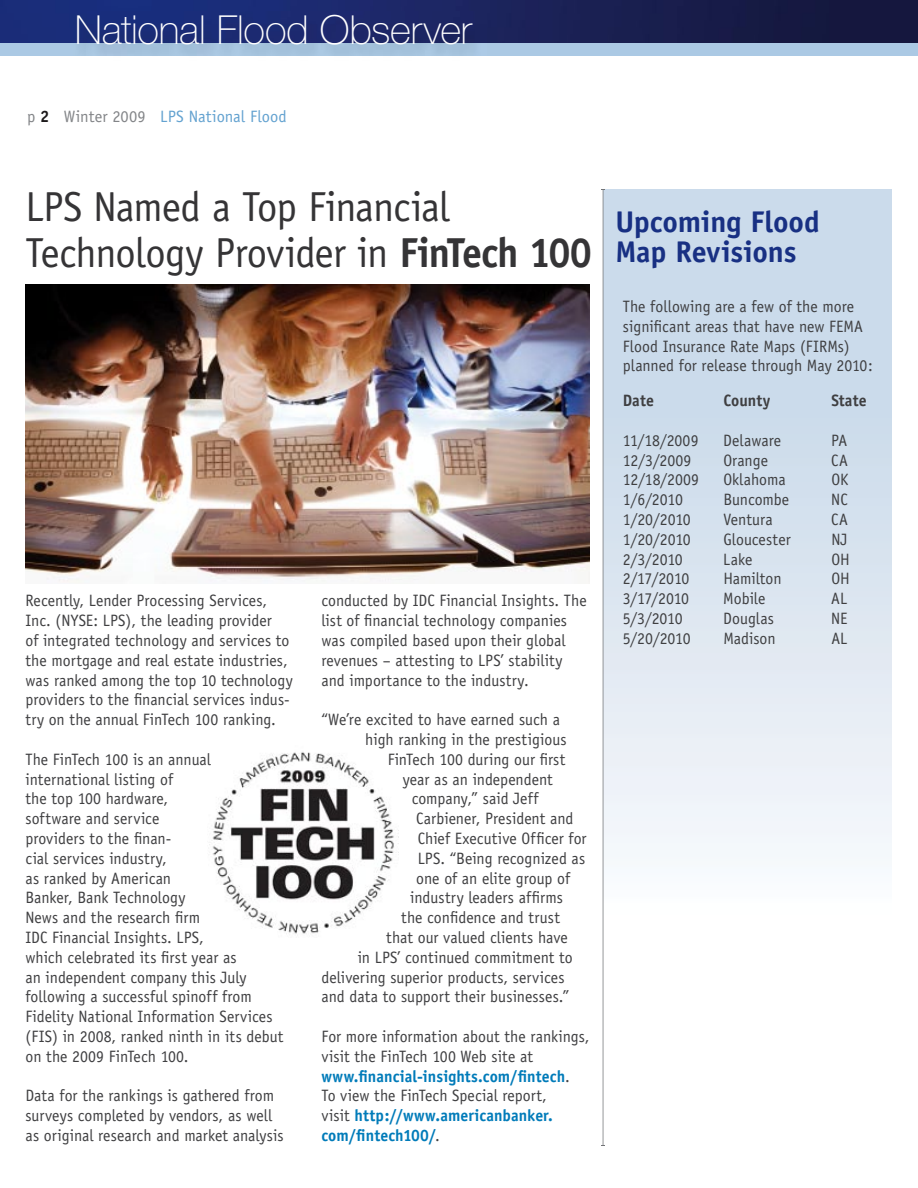
<style>
.page{position:relative;width:918px;height:1188px;background:#fff}
.page>*{position:absolute;margin:0;border:0;box-sizing:border-box;transform-origin:0 0}
.t1{font:42px/46.5px "Officina Sans";letter-spacing:-.02em;color:#353436}
.t2{font:100 40.05px "Helvetica Neue";letter-spacing:-.005em;color:#fff}
.t3{font:700 30px/30px "Officina Sans";letter-spacing:-.005em;color:#183083}
.t4{font:16.5px/19.8px "Officina Sans";color:#3f3f41;scale:.96 1}
.t5{font:16.5px "Officina Sans";letter-spacing:.005em;color:#63a2d0}
.t6{font:700 16.5px "Officina Sans";letter-spacing:.005em;color:#3f3f41;scale:.96 1}
.s1{color:#838588}
.s2{font-weight:700;color:#1c191a}
.s3{font-weight:700}
.s4{font-weight:700;color:#007bb9}
</style>
<div class="page">
<img style="left:209px;top:752px;width:190px;height:182px">
<img style="left:0;top:0;width:918px;height:43px">
<div style="left:0;top:43px;width:918px;height:13px;background:#abc9e4"></div>
<img style="left:74px;top:11px;width:413px;height:41px">
<div style="left:603px;top:189px;width:288px;height:758px;background:linear-gradient(to bottom,#c0d3e6,#fafbfd)"></div>
<hr style="left:603px;top:189px;width:1px;height:957px;background:#727477">
<img style="left:26px;top:285px;width:564px;height:298px">
<h2 class="t2" style="left:75px;top:7px;width:399px">National Flood Observer</h2>
<p class="t5" style="left:27px;top:107px;width:261px"><span class="s1">p</span> <span class="s2">2</span> <span class="s1">Winter 2009</span> LPS National Flood</p>
<h1 class="t1" style="left:26px;top:183px;width:568px">LPS Named a Top Financial<br>Technology Provider in <span class="s3">FinTech 100</span></h1>
<p class="t4" style="left:26px;top:591px;width:280px">Recently, Lender Processing Services, Inc. (NYSE: LPS), the leading provider<br>of integrated technology and services to the mortgage and real estate industries, was ranked among the top 10 technology providers to the financial services indus&shy;try on the annual FinTech 100 ranking.</p>
<p class="t4" style="left:26px;top:749px;width:270px">The FinTech 100 is an annual international listing of<br>the top 100 hardware,<br>software and service<br>providers to the finan-<br>cial services industry,<br>as ranked by American<br>Banker, Bank Technology<br>News and the research firm<br>IDC Financial Insights. LPS,<br>which celebrated its first year as<br>an independent company this July following a successful spinoff from<br>Fidelity National Information Services (FIS) in 2008, ranked ninth in its debut on the 2009 FinTech 100.</p>
<p class="t4" style="left:26px;top:1086px;width:270px">Data for the rankings is gathered from surveys completed by vendors, as well as original research and market analysis</p>
<p class="t4" style="left:321px;top:591px;width:278px">conducted by IDC Financial Insights. The list of financial technology companies was compiled based upon their global revenues – attesting to LPS’ stability and importance to the industry.</p>
<p class="t4" style="left:321px;top:710px;width:250px">“We’re excited to have earned such a</p>
<p class="t4" style="left:365px;top:730px;width:211px">high ranking in the prestigious</p>
<p class="t4" style="left:388px;top:749px;width:186px">FinTech 100 during our first</p>
<p class="t4" style="left:403px;top:769px;width:158px">year as an independent</p>
<p class="t4" style="left:412px;top:789px;width:134px">company,” said Jeff</p>
<p class="t4" style="left:416px;top:809px;width:165px">Carbiener, President and</p>
<p class="t4" style="left:418px;top:829px;width:177px">Chief Executive Officer for</p>
<p class="t4" style="left:418px;top:848px;width:176px">LPS. “Being recognized as</p>
<p class="t4" style="left:416px;top:868px;width:162px">one of an elite group of</p>
<p class="t4" style="left:410px;top:888px;width:161px">industry leaders affirms</p>
<p class="t4" style="left:401px;top:908px;width:167px">the confidence and trust</p>
<p class="t4" style="left:386px;top:928px;width:191px">that our valued clients have</p>
<p class="t4" style="left:358px;top:947px;width:226px">in LPS’ continued commitment to</p>
<p class="t4" style="left:321px;top:967px;width:255px">delivering superior products, services</p>
<p class="t4" style="left:321px;top:987px;width:260px">and data to support their businesses.”</p>
<p class="t4" style="left:321px;top:1027px;width:281px">For more information about the rankings, visit the FinTech 100 Web site at <span class="s4">www.financial-insights.com/fintech</span>.<br>To view the FinTech Special report,<br>visit <span class="s4">http://www.americanbanker. com/fintech100/</span>.</p>
<h3 class="t3" style="left:615px;top:207px;width:206px">Upcoming Flood<br>Map Revisions</h3>
<p class="t4" style="left:623px;top:297px;width:262px">The following are a few of the more significant areas that have new FEMA Flood Insurance Rate Maps (FIRMs) planned for release through May 2010:</p>
<p class="t6" style="left:623px;top:390px;width:34px">Date</p>
<p class="t6" style="left:723px;top:390px;width:51px">County</p>
<p class="t6" style="left:831px;top:390px;width:38px">State</p>
<p class="t4" style="left:623px;top:430px;width:80px">11/18/2009</p>
<p class="t4" style="left:723px;top:430px;width:62px">Delaware</p>
<p class="t4" style="left:831px;top:430px;width:18px">PA</p>
<p class="t4" style="left:623px;top:450px;width:73px">12/3/2009</p>
<p class="t4" style="left:723px;top:450px;width:48px">Orange</p>
<p class="t4" style="left:831px;top:450px;width:19px">CA</p>
<p class="t4" style="left:623px;top:470px;width:81px">12/18/2009</p>
<p class="t4" style="left:723px;top:470px;width:66px">Oklahoma</p>
<p class="t4" style="left:831px;top:470px;width:19px">OK</p>
<p class="t4" style="left:623px;top:490px;width:64px">1/6/2010</p>
<p class="t4" style="left:723px;top:490px;width:70px">Buncombe</p>
<p class="t4" style="left:831px;top:490px;width:19px">NC</p>
<p class="t4" style="left:623px;top:510px;width:72px">1/20/2010</p>
<p class="t4" style="left:723px;top:510px;width:53px">Ventura</p>
<p class="t4" style="left:831px;top:510px;width:19px">CA</p>
<p class="t4" style="left:623px;top:529px;width:72px">1/20/2010</p>
<p class="t4" style="left:723px;top:529px;width:72px">Gloucester</p>
<p class="t4" style="left:831px;top:529px;width:19px">NJ</p>
<p class="t4" style="left:623px;top:549px;width:64px">2/3/2010</p>
<p class="t4" style="left:723px;top:549px;width:32px">Lake</p>
<p class="t4" style="left:831px;top:549px;width:21px">OH</p>
<p class="t4" style="left:623px;top:569px;width:71px">2/17/2010</p>
<p class="t4" style="left:723px;top:569px;width:62px">Hamilton</p>
<p class="t4" style="left:831px;top:569px;width:21px">OH</p>
<p class="t4" style="left:623px;top:589px;width:71px">3/17/2010</p>
<p class="t4" style="left:723px;top:589px;width:45px">Mobile</p>
<p class="t4" style="left:831px;top:589px;width:18px">AL</p>
<p class="t4" style="left:623px;top:609px;width:64px">5/3/2010</p>
<p class="t4" style="left:723px;top:609px;width:54px">Douglas</p>
<p class="t4" style="left:831px;top:609px;width:18px">NE</p>
<p class="t4" style="left:623px;top:628px;width:72px">5/20/2010</p>
<p class="t4" style="left:723px;top:628px;width:56px">Madison</p>
<p class="t4" style="left:831px;top:628px;width:18px">AL</p>
</div>
